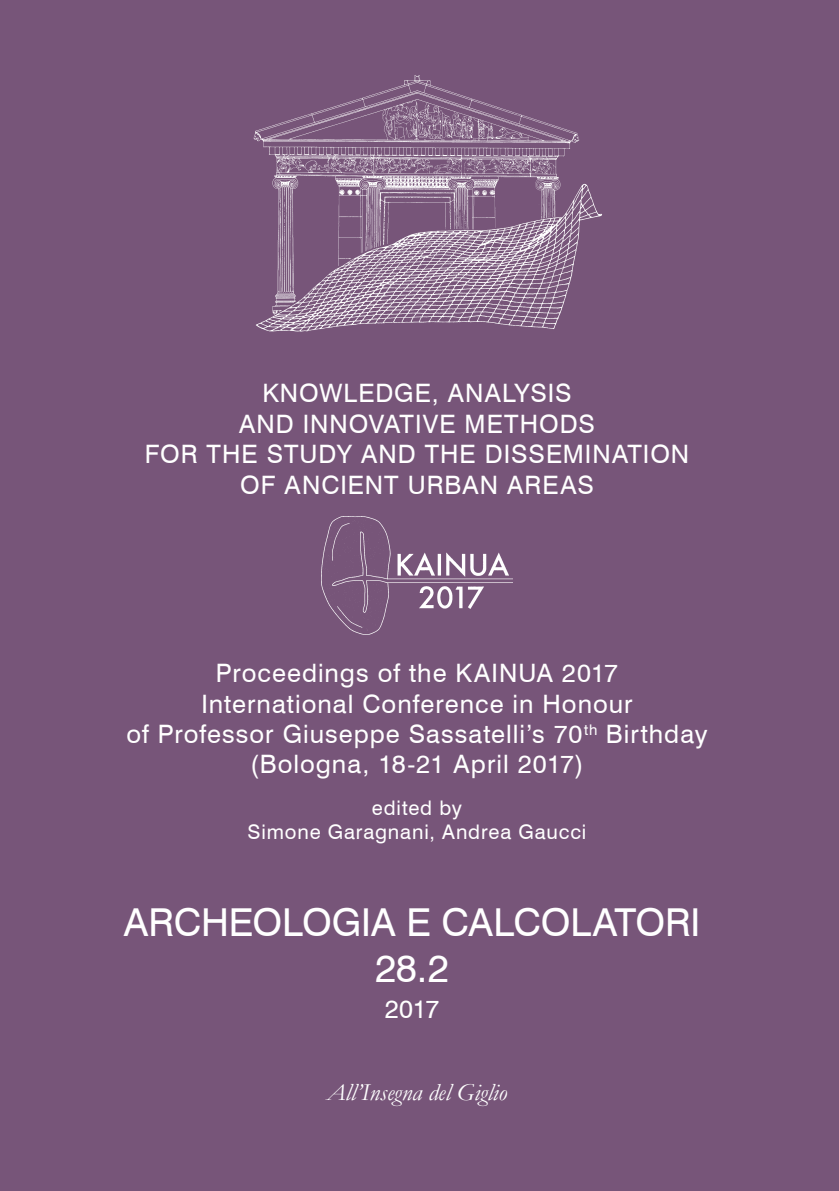
<style>
.page{position:relative;width:839px;height:1191px;background:#fff}
.page>*{position:absolute;margin:0;border:0;box-sizing:border-box;transform-origin:0 0}
.t1{font:38.5px/46.2px "Swiss 721 BT";letter-spacing:-.005em;color:#fff;text-align:center}
.t2{font:25.38px/30.4px "Swiss 721 BT";letter-spacing:.04em;color:#fff;text-align:center}
.t3{font:italic 24.5px "Garamond";color:#fff}
.t4{font:20.12px/24.2px "Swiss 721 BT";letter-spacing:.04em;color:#fff;text-align:center}
</style>
<div class="page">
<div style="left:0;top:0;width:838px;height:1191px;background:#775579"></div>
<img style="left:253px;top:75px;width:349px;height:257px">
<img style="left:321px;top:516px;width:191px;height:118px">
<p class="t2" style="left:145px;top:378px;width:546px">KNOWLEDGE, ANALYSIS<br>AND INNOVATIVE METHODS<br>FOR THE STUDY AND THE DISSEMINATION<br>OF ANCIENT URBAN AREAS</p>
<p class="t2" style="left:126px;top:657px;width:582px">Proceedings of the KAINUA 2017<br>International Conference in Honour<br>of Professor Giuseppe Sassatelli’s 70<sup>th</sup> Birthday (Bologna, 18-21 April 2017)</p>
<p class="t4" style="left:247px;top:795px;width:340px">edited by<br>Simone Garagnani, Andrea Gaucci</p>
<h1 class="t1" style="left:124px;top:898px;width:578px">ARCHEOLOGIA E CALCOLATORI<br>28.2</h1>
<p class="t2" style="left:384px;top:993px;width:56px">2017</p>
<p class="t3" style="left:327px;top:1075px;width:182px">All’Insegna del Giglio</p>
</div>
